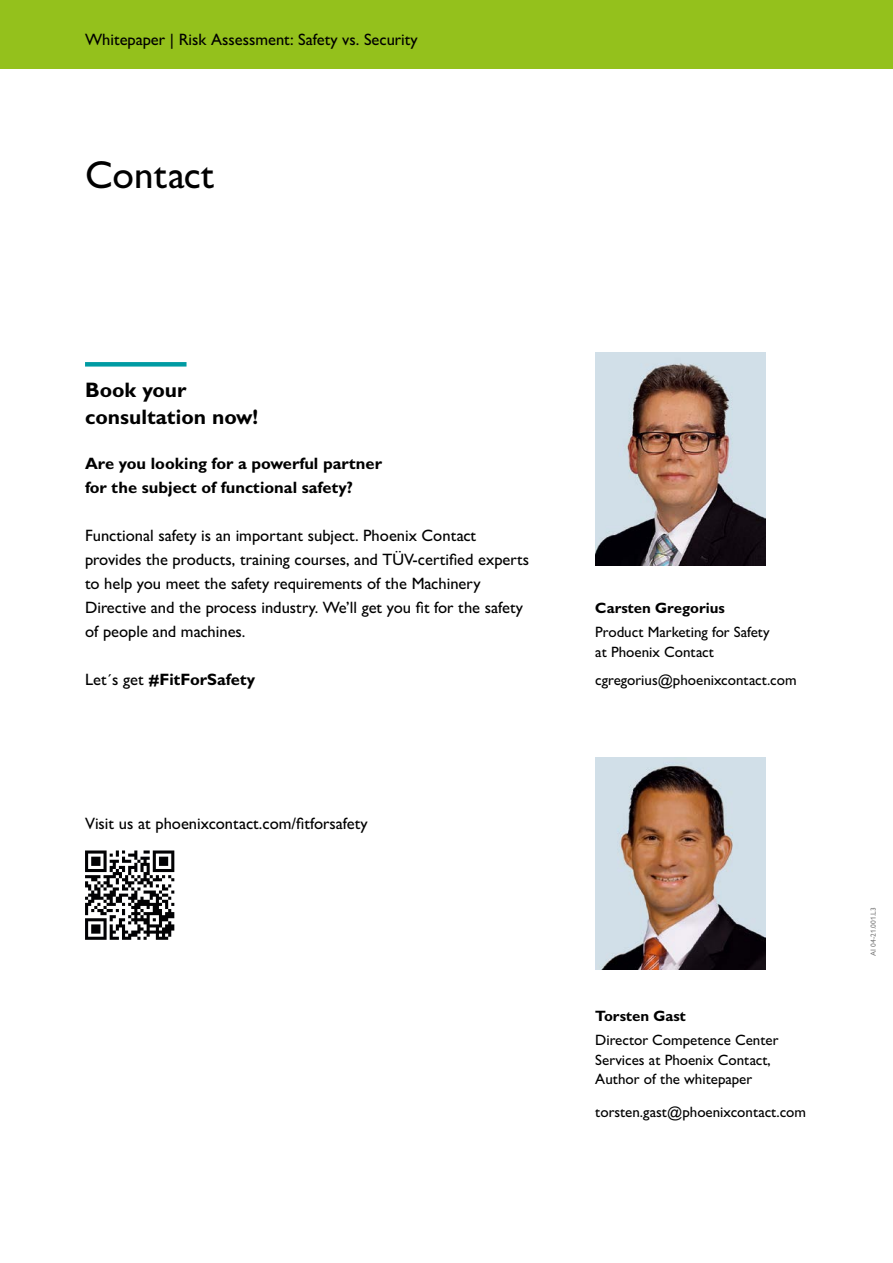
<style>
.page{position:relative;width:893px;height:1263px;background:#fff}
.page>*{position:absolute;margin:0;border:0;box-sizing:border-box;transform-origin:0 0}
.t1{font:39px "Px C Gill Alt One";color:#000}
.t2{font:700 21px/27px "Px C Gill Alt One";color:#000}
.t3{font:16.5px/24px "Px C Gill Alt One";color:#000}
.t4{font:700 16.5px/24px "Px C Gill Alt One";color:#000}
.t5{font:15px/19.5px "Px C Gill Alt One";color:#000}
.t6{font:700 15px "Px C Gill Alt One";color:#000}
.t7{font:7.5px "Px C Gill Alt One";color:#808080}
.s1{font-weight:400}
</style>
<div class="page">
<div style="left:0;top:0;width:893px;height:68px;background:#94c11c"></div>
<img style="left:595px;top:353px;width:170px;height:213px">
<svg style="left:85px;top:850px;width:89px;height:90px"></svg>
<img style="left:595px;top:757px;width:170px;height:213px">
<div style="left:85px;top:362px;width:102px;height:5px;background:#009ba3"></div>
<p class="t3" style="left:85px;top:28px;width:334px">Whitepaper | Risk Assessment: Safety vs. Security</p>
<h1 class="t1" style="left:85px;top:152px;width:131px">Contact</h1>
<p class="t2" style="left:85px;top:376px;width:175px">Book your consultation now!</p>
<p class="t4" style="left:85px;top:451px;width:299px">Are you looking for a powerful partner for the subject of functional safety?</p>
<p class="t3" style="left:85px;top:523px;width:446px">Functional safety is an important subject. Phoenix Contact provides the products, training courses, and TÜV-certified experts to help you meet the safety requirements of the Machinery Directive and the process industry. We’ll get you fit for the safety of people and machines.</p>
<p class="t4" style="left:85px;top:667px;width:172px"><span class="s1">Let´s get</span> #FitForSafety</p>
<p class="t3" style="left:85px;top:811px;width:284px">Visit us at phoenixcontact.com/fitforsafety</p>
<p class="t6" style="left:595px;top:599px;width:131px">Carsten Gregorius</p>
<p class="t5" style="left:595px;top:622px;width:176px">Product Marketing for Safety at Phoenix Contact</p>
<p class="t5" style="left:595px;top:670px;width:203px">cgregorius@phoenixcontact.com</p>
<p class="t6" style="left:595px;top:1007px;width:92px">Torsten Gast</p>
<p class="t5" style="left:595px;top:1030px;width:185px">Director Competence Center<br>Services at Phoenix Contact,<br>Author of the whitepaper</p>
<p class="t5" style="left:595px;top:1102px;width:212px">torsten.gast@phoenixcontact.com</p>
<p class="t7" style="left:869px;top:955px;width:50px;rotate:-90deg">AI 04-21.001.L3</p>
</div>
